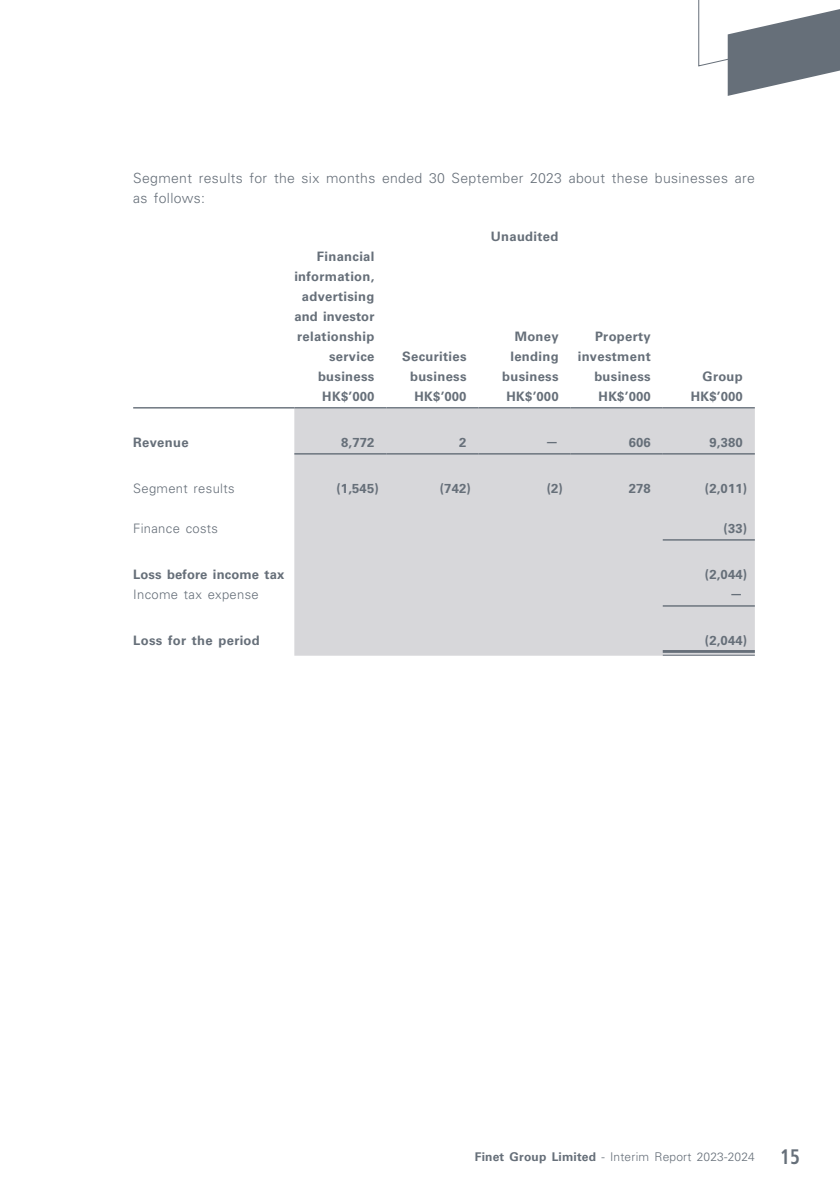
<style>
.page{position:relative;width:840px;height:1191px;background:#fff}
.page>*{position:absolute;margin:0;border:0;box-sizing:border-box;transform-origin:0 0}
._26___P2__Note{font:300 14px/20px "Univers LT Std";letter-spacing:.025em;color:#666f79}
._02_Note_Text{font:700 13px/20px "Univers LT Std";letter-spacing:.025em;color:#666f79;text-align:right}
._29_Table_Stub__Note{font:700 13px "Univers LT Std";letter-spacing:.025em;color:#666f79}
._29_Table_Stub__Note-2{font:300 13px "Univers LT Std";letter-spacing:.025em;color:#666f79}
.t1{font:300 12px "Univers LT Std";letter-spacing:.015em;color:#666f79}
.s1{font-weight:700}
.s2{font-family:"Frutiger LT Std";font-weight:700;font-stretch:condensed;font-size:21px}
</style>
<div class="page">
<svg style="left:698px;top:0;width:141px;height:96px"></svg>
<div style="left:294px;top:408px;width:460px;height:247px;background:#d7d7da"></div>
<hr style="left:133px;top:407px;width:161px;height:1px;background:#666f79">
<hr style="left:294px;top:407px;width:92px;height:1px;background:#666f79">
<hr style="left:386px;top:407px;width:92px;height:1px;background:#666f79">
<hr style="left:478px;top:407px;width:92px;height:1px;background:#666f79">
<hr style="left:570px;top:407px;width:92px;height:1px;background:#666f79">
<hr style="left:662px;top:407px;width:92px;height:1px;background:#666f79">
<hr style="left:294px;top:453px;width:92px;height:1px;background:#666f79">
<hr style="left:386px;top:453px;width:92px;height:1px;background:#666f79">
<hr style="left:478px;top:453px;width:92px;height:1px;background:#666f79">
<hr style="left:570px;top:453px;width:92px;height:1px;background:#666f79">
<hr style="left:662px;top:453px;width:92px;height:1px;background:#666f79">
<hr style="left:662px;top:539px;width:92px;height:1px;background:#666f79">
<hr style="left:662px;top:605px;width:92px;height:1px;background:#666f79">
<hr style="left:662px;top:650px;width:92px;height:3px;background:#666f79">
<hr style="left:662px;top:655px;width:92px;height:1px;background:#666f79">
<p class="_26___P2__Note" style="left:133px;top:168px;width:622px">Segment results for the six months ended 30 September 2023 about these businesses are as follows:</p>
<p class="_02_Note_Text" style="left:490px;top:226px;width:69px">Unaudited</p>
<p class="_02_Note_Text" style="left:294px;top:246px;width:82px">Financial information, advertising and investor relationship service business</p>
<p class="_02_Note_Text" style="left:502px;top:326px;width:58px">Money lending business</p>
<p class="_02_Note_Text" style="left:577px;top:326px;width:74px">Property investment business</p>
<p class="_02_Note_Text" style="left:402px;top:346px;width:66px">Securities business</p>
<p class="_02_Note_Text" style="left:702px;top:366px;width:42px">Group</p>
<p class="_02_Note_Text" style="left:322px;top:386px;width:54px">HK$’000</p>
<p class="_02_Note_Text" style="left:414px;top:386px;width:54px">HK$’000</p>
<p class="_02_Note_Text" style="left:506px;top:386px;width:54px">HK$’000</p>
<p class="_02_Note_Text" style="left:598px;top:386px;width:54px">HK$’000</p>
<p class="_02_Note_Text" style="left:690px;top:386px;width:54px">HK$’000</p>
<p class="_29_Table_Stub__Note" style="left:133px;top:435px;width:57px">Revenue</p>
<p class="_02_Note_Text" style="left:341px;top:432px;width:35px">8,772</p>
<p class="_02_Note_Text" style="left:459px;top:432px;width:9px">2</p>
<p class="_02_Note_Text" style="left:545px;top:431px;width:14px">—</p>
<p class="_02_Note_Text" style="left:628px;top:432px;width:24px">606</p>
<p class="_02_Note_Text" style="left:709px;top:432px;width:35px">9,380</p>
<p class="_29_Table_Stub__Note-2" style="left:133px;top:480px;width:103px">Segment results</p>
<p class="_02_Note_Text" style="left:336px;top:478px;width:44px">(1,545)</p>
<p class="_02_Note_Text" style="left:439px;top:478px;width:33px">(742)</p>
<p class="_02_Note_Text" style="left:546px;top:478px;width:18px">(2)</p>
<p class="_02_Note_Text" style="left:628px;top:478px;width:24px">278</p>
<p class="_02_Note_Text" style="left:704px;top:478px;width:44px">(2,011)</p>
<p class="_29_Table_Stub__Note-2" style="left:133px;top:520px;width:86px">Finance costs</p>
<p class="_02_Note_Text" style="left:723px;top:518px;width:25px">(33)</p>
<p class="_29_Table_Stub__Note" style="left:133px;top:567px;width:152px">Loss before income tax</p>
<p class="_02_Note_Text" style="left:704px;top:564px;width:44px">(2,044)</p>
<p class="_29_Table_Stub__Note-2" style="left:133px;top:586px;width:127px">Income tax expense</p>
<p class="_02_Note_Text" style="left:729px;top:583px;width:14px">—</p>
<p class="_29_Table_Stub__Note" style="left:133px;top:633px;width:128px">Loss for the period</p>
<p class="_02_Note_Text" style="left:704px;top:630px;width:44px">(2,044)</p>
<p class="t1" style="left:474px;top:1149px;width:326px"><span class="s1">Finet Group Limited</span> - Interim Report 2023-2024 <span class="s2">15</span></p>
</div>
